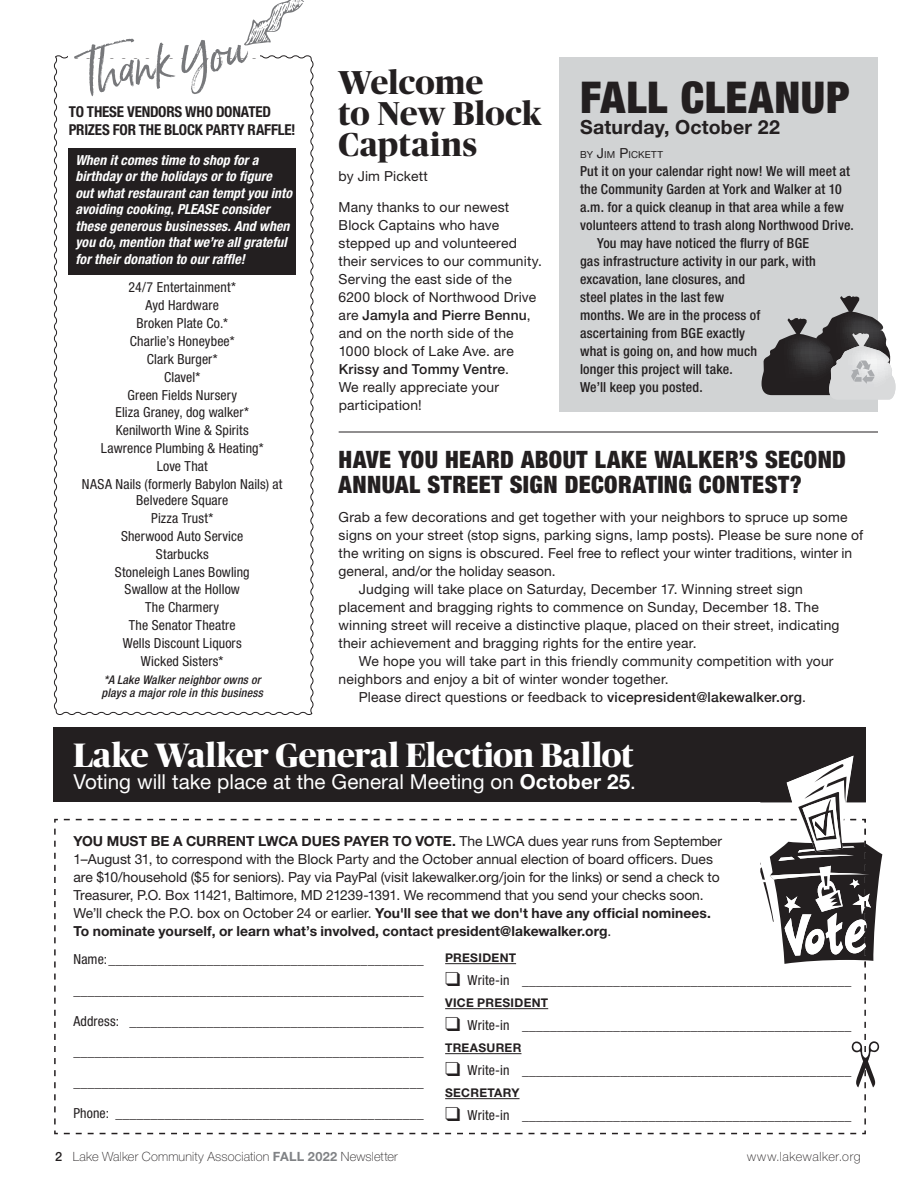
<style>
.page{position:relative;width:918px;height:1188px;background:#fff}
.page>*{position:absolute;margin:0;border:0;box-sizing:border-box;transform-origin:0 0}
.t1{font:48.3px "Born Ready";color:#77787b}
.t2{font:900 condensed 43.8px "Helvetica Neue LT Std";letter-spacing:.015em;color:#231f20}
.t3{font:700 33.75px "Publico Banner";letter-spacing:.005em;color:#fff}
.t4{font:700 33px/30.8px "Publico Banner";letter-spacing:.015em;color:#231f20}
.t5{font:900 condensed 24px/24.8px "Helvetica Neue LT Std";letter-spacing:.02em;color:#231f20}
.t6{font:20.7px "Helvetica Neue LT Std";color:#fff}
.t7{font:700 19.5px "Helvetica Neue LT Std";letter-spacing:.015em;color:#231f20}
.t8{font:700 condensed 15px/18px "Helvetica Neue LT Std";letter-spacing:-.015em;color:#231f20}
.t9{font:13.8px/18px "Helvetica Neue LT Std";letter-spacing:.01em;color:#231f20}
.t10{font:condensed 13.8px/17.9px "Helvetica Neue LT Std";letter-spacing:.01em;color:#231f20;text-align:center}
.t11{font:500 condensed 13.8px "Helvetica Neue LT Std";letter-spacing:.01em;color:#231f20}
.t12{font:italic 700 condensed 13.8px/16.5px "Helvetica Neue LT Std";letter-spacing:.005em;color:#fff}
.t13{font:100 12.75px "Helvetica Neue LT Std";letter-spacing:.015em;color:#231f20}
.t14{font:100 12.75px "Helvetica Neue LT Std";letter-spacing:.045em;color:#231f20}
.t15{font:italic 500 condensed 12px/12.9px "Helvetica Neue LT Std";letter-spacing:.015em;color:#231f20}
.t16{font:700 12px "Helvetica Neue LT Std";letter-spacing:.025em;color:#231f20}
.t17{font:9.75px "Helvetica Neue LT Std";letter-spacing:.015em;color:#231f20}
.s1{font-weight:500}
.s2{font-size:13.8px}
.s3{font-weight:700}
.s4{font-stretch:condensed}
.s5{font-weight:700;color:#808285}
</style>
<div class="page">
<div style="left:559px;top:57px;width:319px;height:355px;background:#d1d3d4"></div>
<svg style="left:53px;top:55px;width:261px;height:660px"></svg>
<div style="left:69px;top:148px;width:227px;height:126px;background:#231f20"></div>
<div style="left:68px;top:45px;width:191px;height:13px;background:#fff"></div>
<svg style="left:244px;top:0;width:60px;height:46px"></svg>
<div style="left:53px;top:728px;width:813px;height:74px;background:#231f20"></div>
<svg style="left:54px;top:819px;width:812px;height:315px"></svg>
<svg style="left:755px;top:755px;width:128px;height:213px"></svg>
<hr style="left:445px;top:963px;width:71px;height:1px;background:#231f20">
<hr style="left:445px;top:1008px;width:103px;height:1px;background:#231f20">
<hr style="left:445px;top:1053px;width:76px;height:1px;background:#231f20">
<hr style="left:445px;top:1098px;width:75px;height:1px;background:#231f20">
<hr style="left:339px;top:432px;width:539px;height:1px;background:#231f20">
<svg style="left:762px;top:296px;width:134px;height:104px"></svg>
<svg style="left:852px;top:1034px;width:14px;height:54px"></svg>
<h1 class="t1" style="left:75px;top:46px;width:169px;rotate:-9deg">Thank You</h1>
<p class="t8" style="left:69px;top:104px;width:229px">TO THESE VENDORS WHO DONATED<br>PRIZES FOR THE BLOCK PARTY RAFFLE!</p>
<p class="t12" style="left:75px;top:153px;width:218px">When it comes time to shop for a birthday or the holidays or to figure out what restaurant can tempt you into avoiding cooking, PLEASE consider these generous businesses. And when you do, mention that we’re all grateful for their donation to our raffle!</p>
<p class="t10" style="left:82px;top:280px;width:202px">24/7 Entertainment*<br>Ayd Hardware<br>Broken Plate Co.*<br>Charlie’s Honeybee*<br>Clark Burger*<br>Clavel*<br>Green Fields Nursery<br>Eliza Graney, dog walker*<br>Kenilworth Wine &amp; Spirits<br>Lawrence Plumbing &amp; Heating*<br>Love That<br>NASA Nails (formerly Babylon Nails) at</p>
<p class="t10" style="left:115px;top:493px;width:136px">Belvedere Square<br>Pizza Trust*<br>Sherwood Auto Service<br>Starbucks<br>Stoneleigh Lanes Bowling<br>Swallow at the Hollow<br>The Charmery<br>The Senator Theatre<br>Wells Discount Liquors<br>Wicked Sisters*</p>
<p class="t15" style="left:101px;top:673px;width:163px">*A Lake Walker neighbor owns or plays a major role in this business</p>
<h3 class="t4" style="left:339px;top:68px;width:204px">Welcome<br>to New Block<br>Captains</h3>
<p class="t9" style="left:339px;top:168px;width:91px">by Jim Pickett</p>
<p class="t9" style="left:339px;top:200px;width:205px">Many thanks to our newest<br>Block Captains who have stepped up and volunteered their services to our community.<br>Serving the east side of the<br>6200 block of Northwood Drive are <span class="s1">Jamyla and Pierre Bennu</span>, and on the north side of the<br>1000 block of Lake Ave. are<br><span class="s1">Krissy and Tommy Ventre</span>.<br>We really appreciate your participation!</p>
<h2 class="t2" style="left:580px;top:73px;width:271px">FALL CLEANUP</h2>
<h3 class="t7" style="left:580px;top:120px;width:201px">Saturday, October 22</h3>
<p class="t17" style="left:580px;top:149px;width:84px">BY <span class="s2">J</span>IM <span class="s2">P</span>ICKETT</p>
<p class="t11" style="left:580px;top:167px;width:272px">Put it on your calendar right now! We will meet at</p>
<p class="t11" style="left:580px;top:185px;width:263px">the Community Garden at York and Walker at 10</p>
<p class="t11" style="left:580px;top:203px;width:265px">a.m. for a quick cleanup in that area while a few</p>
<p class="t11" style="left:580px;top:221px;width:275px">volunteers attend to trash along Northwood Drive.</p>
<p class="t11" style="left:597px;top:239px;width:214px">You may have noticed the flurry of BGE</p>
<p class="t11" style="left:580px;top:257px;width:237px">gas infrastructure activity in our park, with</p>
<p class="t11" style="left:580px;top:275px;width:167px">excavation, lane closures, and</p>
<p class="t11" style="left:580px;top:293px;width:146px">steel plates in the last few</p>
<p class="t11" style="left:580px;top:311px;width:182px">months. We are in the process of</p>
<p class="t11" style="left:580px;top:329px;width:167px">ascertaining from BGE exactly</p>
<p class="t11" style="left:580px;top:347px;width:179px">what is going on, and how much</p>
<p class="t11" style="left:580px;top:365px;width:154px">longer this project will take.</p>
<p class="t11" style="left:580px;top:383px;width:124px">We’ll keep you posted.</p>
<h3 class="t5" style="left:339px;top:447px;width:509px">HAVE YOU HEARD ABOUT LAKE WALKER’S SECOND<br>ANNUAL STREET SIGN DECORATING CONTEST?</h3>
<p class="t9" style="left:339px;top:510px;width:510px">Grab a few decorations and get together with your neighbors to spruce up some</p>
<p class="t9" style="left:339px;top:528px;width:526px">signs on your street (stop signs, parking signs, lamp posts). Please be sure none of</p>
<p class="t9" style="left:339px;top:546px;width:515px">the writing on signs is obscured. Feel free to reflect your winter traditions, winter in</p>
<p class="t9" style="left:339px;top:564px;width:218px">general, and/or the holiday season.</p>
<p class="t9" style="left:359px;top:582px;width:446px">Judging will take place on Saturday, December 17. Winning street sign</p>
<p class="t9" style="left:339px;top:600px;width:482px">placement and bragging rights to commence on Sunday, December 18. The</p>
<p class="t9" style="left:339px;top:618px;width:502px">winning street will receive a distinctive plaque, placed on their street, indicating</p>
<p class="t9" style="left:339px;top:636px;width:359px">their achievement and bragging rights for the entire year.</p>
<p class="t9" style="left:359px;top:654px;width:476px">We hope you will take part in this friendly community competition with your</p>
<p class="t9" style="left:339px;top:672px;width:332px">neighbors and enjoy a bit of winter wonder together.</p>
<p class="t9" style="left:359px;top:690px;width:448px">Please direct questions or feedback to <span class="s1">vicepresident@lakewalker.org</span>.</p>
<h3 class="t3" style="left:73px;top:735px;width:562px">Lake Walker General Election Ballot</h3>
<h3 class="t6" style="left:73px;top:774px;width:564px">Voting will take place at the General Meeting on <span class="s3">October 25</span>.</h3>
<p class="t9" style="left:73px;top:834px;width:650px"><span class="s3">YOU MUST BE A CURRENT LWCA DUES PAYER TO VOTE.</span> The LWCA dues year runs from September 1–August 31, to correspond with the Block Party and the October annual election of board officers. Dues are $10/household ($5 for seniors). Pay via PayPal (visit lakewalker.org/join for the links) or send a check to Treasurer, P.O. Box 11421, Baltimore, MD 21239-1391. We recommend that you send your checks soon.<br>We’ll check the P.O. box on October 24 or earlier. <span class="s3">You'll see that we don't have any official nominees.<br>To nominate yourself, or learn what’s involved, contact president@lakewalker.org</span>.</p>
<p class="t16" style="left:445px;top:954px;width:72px">PRESIDENT</p>
<p class="t9" style="left:445px;top:972px;width:408px">❑ <span class="s4">Write-in</span> _______________________________________________</p>
<p class="t16" style="left:445px;top:999px;width:105px">VICE PRESIDENT</p>
<p class="t9" style="left:445px;top:1017px;width:408px">❑ <span class="s4">Write-in</span> _______________________________________________</p>
<p class="t16" style="left:445px;top:1044px;width:78px">TREASURER</p>
<p class="t9" style="left:445px;top:1062px;width:408px">❑ <span class="s4">Write-in</span> _______________________________________________</p>
<p class="t16" style="left:445px;top:1089px;width:76px">SECRETARY</p>
<p class="t9" style="left:445px;top:1107px;width:408px">❑ <span class="s4">Write-in</span> _______________________________________________</p>
<p class="t10" style="left:73px;top:951px;width:352px">Name:_____________________________________________</p>
<p class="t10" style="left:73px;top:982px;width:352px">__________________________________________________</p>
<p class="t10" style="left:73px;top:1013px;width:352px">Address: __________________________________________</p>
<p class="t10" style="left:73px;top:1044px;width:352px">__________________________________________________</p>
<p class="t10" style="left:73px;top:1075px;width:352px">__________________________________________________</p>
<p class="t10" style="left:73px;top:1106px;width:352px">Phone: ____________________________________________</p>
<p class="t13" style="left:55px;top:1149px;width:344px"><span class="s1">2</span> Lake Walker Community Association <span class="s5">FALL 2022</span> Newsletter</p>
<p class="t14" style="left:747px;top:1149px;width:115px">www.lakewalker.org</p>
</div>
